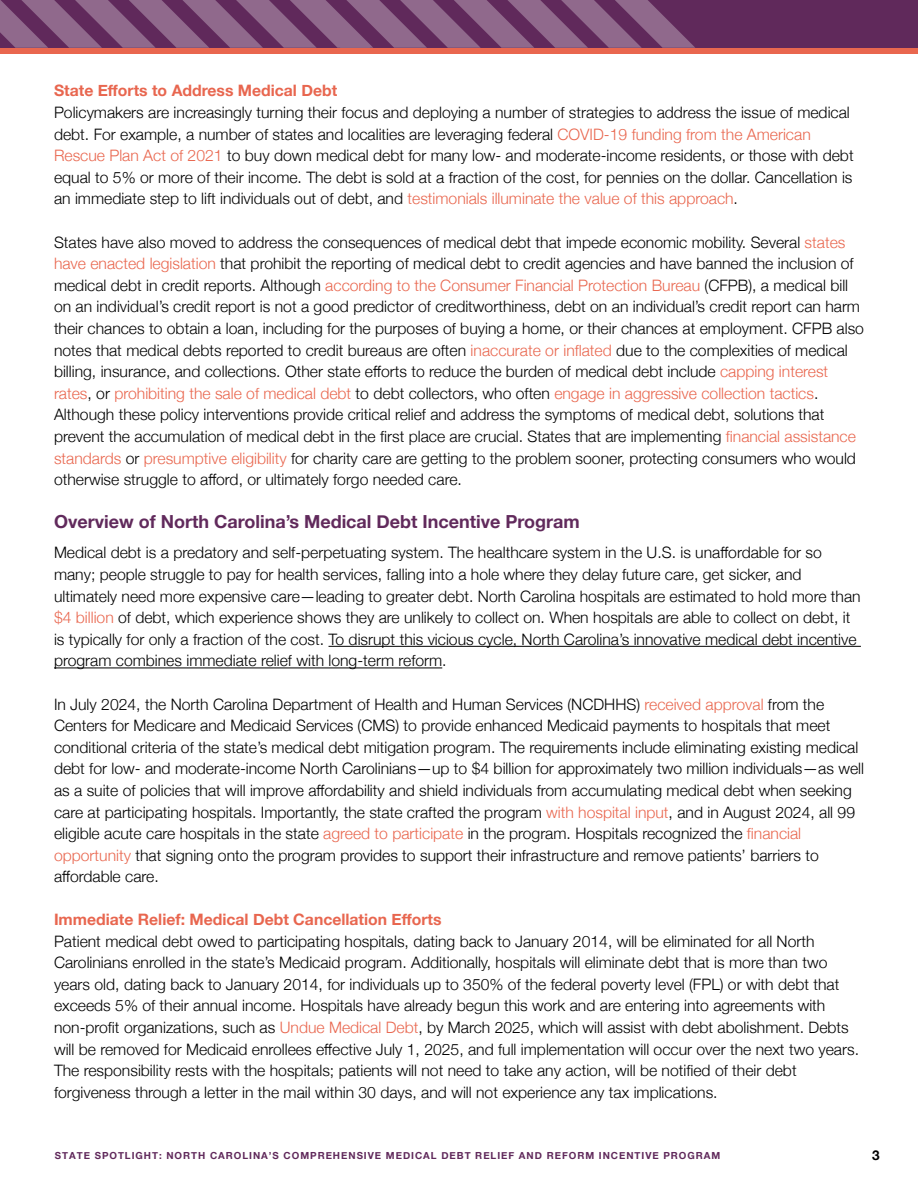
<style>
.page{position:relative;width:918px;height:1188px;background:#fff}
.page>*{position:absolute;margin:0;border:0;box-sizing:border-box;transform-origin:0 0}
.t1{font:700 18px "Helvetica Neue";color:#612a5c}
.t2{font:300 15.75px/21.6px "Helvetica Neue";color:#000}
.t3{font:700 13.5px "Helvetica Neue";color:#000}
.t4{font:700 9.75px "Helvetica Neue";letter-spacing:.1em;color:#60295b}
.s1{font-weight:700;color:#e8664f}
.s2{color:#e9674f}
</style>
<div class="page">
<div style="left:0;top:0;width:918px;height:49px;background:#60295b"></div>
<div style="left:0;top:48px;width:918px;height:5px;background:#e9674f"></div>
<svg style="left:0;top:0;width:695px;height:48px"></svg>
<hr style="left:329px;top:646px;width:532px;height:1px;background:#000">
<hr style="left:54px;top:668px;width:388px;height:1px;background:#000">
<p class="t2" style="left:54px;top:79px;width:801px"><span class="s1">State Efforts to Address Medical Debt<br></span>Policymakers are increasingly turning their focus and deploying a number of strategies to address the issue of medical debt. For example, a number of states and localities are leveraging federal <span class="s2">COVID-19 funding from the American Rescue Plan Act of 2021</span> to buy down medical debt for many low- and moderate-income residents, or those with debt equal to 5% or more of their income. The debt is sold at a fraction of the cost, for pennies on the dollar. Cancellation is an immediate step to lift individuals out of debt, and <span class="s2">testimonials illuminate the value of this approach</span>.</p>
<p class="t2" style="left:54px;top:230px;width:812px">States have also moved to address the consequences of medical debt that impede economic mobility. Several <span class="s2">states have enacted legislation</span> that prohibit the reporting of medical debt to credit agencies and have banned the inclusion of medical debt in credit reports. Although <span class="s2">according to the Consumer Financial Protection Bureau</span> (CFPB), a medical bill on an individual’s credit report is not a good predictor of creditworthiness, debt on an individual’s credit report can harm their chances to obtain a loan, including for the purposes of buying a home, or their chances at employment. CFPB also notes that medical debts reported to credit bureaus are often <span class="s2">inaccurate or inflated</span> due to the complexities of medical billing, insurance, and collections. Other state efforts to reduce the burden of medical debt include <span class="s2">capping interest rates</span>, or <span class="s2">prohibiting the sale of medical debt</span> to debt collectors, who often <span class="s2">engage in aggressive collection tactics</span>.<br>Although these policy interventions provide critical relief and address the symptoms of medical debt, solutions that prevent the accumulation of medical debt in the first place are crucial. States that are implementing <span class="s2">financial assistance standards</span> or <span class="s2">presumptive eligibility</span> for charity care are getting to the problem sooner, protecting consumers who would otherwise struggle to afford, or ultimately forgo needed care.</p>
<p class="t1" style="left:54px;top:508px;width:527px">Overview of North Carolina’s Medical Debt Incentive Program</p>
<p class="t2" style="left:54px;top:541px;width:808px">Medical debt is a predatory and self-perpetuating system. The healthcare system in the U.S. is unaffordable for so many; people struggle to pay for health services, falling into a hole where they delay future care, get sicker, and ultimately need more expensive care—leading to greater debt. North Carolina hospitals are estimated to hold more than <span class="s2">$4 billion</span> of debt, which experience shows they are unlikely to collect on. When hospitals are able to collect on debt, it is typically for only a fraction of the cost. To disrupt this vicious cycle, North Carolina’s innovative medical debt incentive program combines immediate relief with long-term reform.</p>
<p class="t2" style="left:54px;top:692px;width:812px">In July 2024, the North Carolina Department of Health and Human Services (NCDHHS) <span class="s2">received approval</span> from the Centers for Medicare and Medicaid Services (CMS) to provide enhanced Medicaid payments to hospitals that meet conditional criteria of the state’s medical debt mitigation program. The requirements include eliminating existing medical debt for low- and moderate-income North Carolinians—up to $4 billion for approximately two million individuals—as well as a suite of policies that will improve affordability and shield individuals from accumulating medical debt when seeking care at participating hospitals. Importantly, the state crafted the program <span class="s2">with hospital input</span>, and in August 2024, all 99 eligible acute care hospitals in the state <span class="s2">agreed to participate</span> in the program. Hospitals recognized the <span class="s2">financial opportunity</span> that signing onto the program provides to support their infrastructure and remove patients’ barriers to affordable care.</p>
<p class="t2" style="left:54px;top:907px;width:807px"><span class="s1">Immediate Relief: Medical Debt Cancellation Efforts<br></span>Patient medical debt owed to participating hospitals, dating back to January 2014, will be eliminated for all North Carolinians enrolled in the state’s Medicaid program. Additionally, hospitals will eliminate debt that is more than two years old, dating back to January 2014, for individuals up to 350% of the federal poverty level (FPL) or with debt that exceeds 5% of their annual income. Hospitals have already begun this work and are entering into agreements with non-profit organizations, such as <span class="s2">Undue Medical Debt</span>, by March 2025, which will assist with debt abolishment. Debts will be removed for Medicaid enrollees effective July 1, 2025, and full implementation will occur over the next two years.<br>The responsibility rests with the hospitals; patients will not need to take any action, will be notified of their debt forgiveness through a letter in the mail within 30 days, and will not experience any tax implications.</p>
<p class="t4" style="left:55px;top:1148px;width:667px">STATE SPOTLIGHT: NORTH CAROLINA’S COMPREHENSIVE MEDICAL DEBT RELIEF AND REFORM INCENTIVE PROGRAM</p>
<p class="t3" style="left:872px;top:1144px;width:9px">3</p>
</div>
